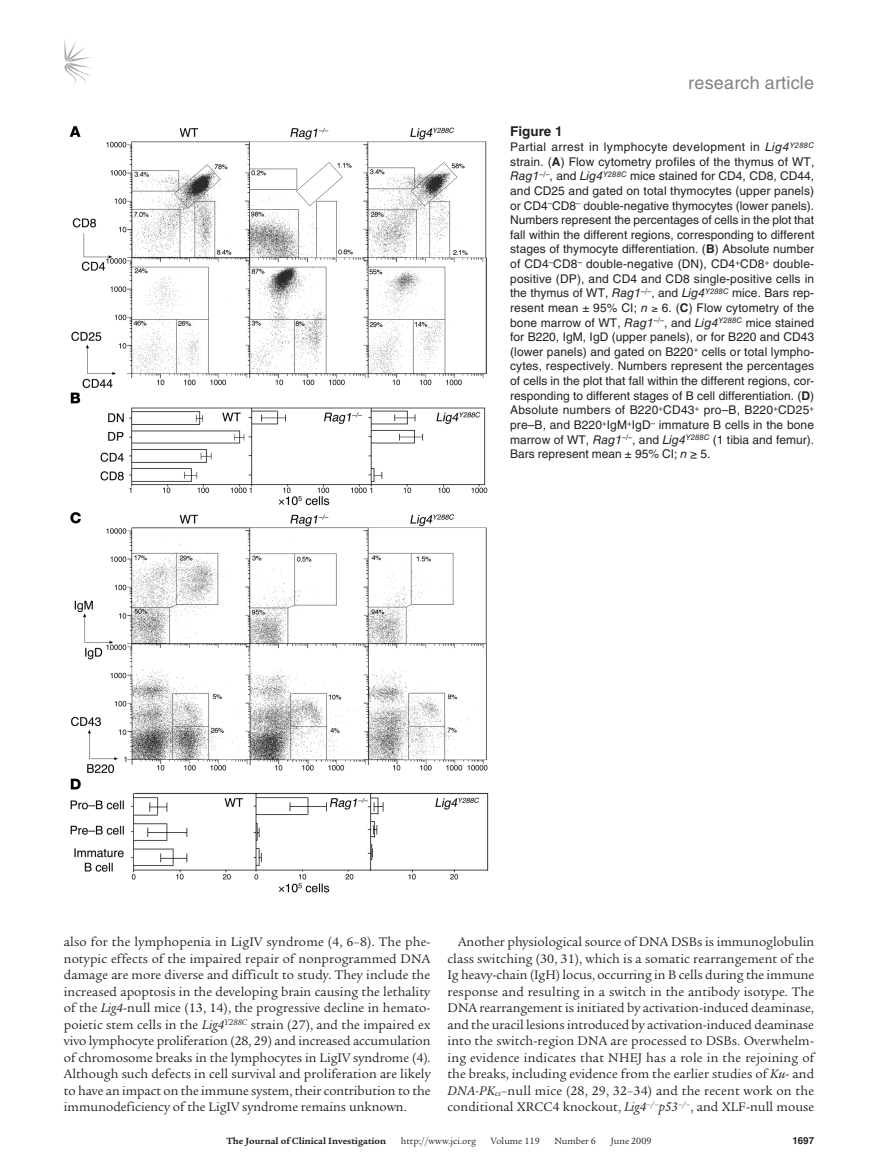
<style>
.page{position:relative;width:878px;height:1174px;background:#fff}
.page>*{position:absolute;margin:0;border:0;box-sizing:border-box;transform-origin:0 0}
.t1{font:18px "Helvetica LT Std";letter-spacing:.01em;color:#808285}
.t2{font:13.5px/16.5px "Legacy Serif Std";color:#231f20;text-align:justify}
.t3{font:700 13.5px "Helvetica LT Std";color:#231f20}
.t4{font:12px/14.7px "Helvetica LT Std";color:#231f20;text-align:justify}
.t5{font:9.75px "Legacy Serif Std";color:#231f20}
.t6{font:700 9.75px "Legacy Serif Std";color:#231f20}
.t7{font:700 9.75px "Helvetica LT Std";color:#231f20}
.s1{font-style:italic}
.s2{font-weight:700}
</style>
<div class="page">
<svg style="left:64px;top:39px;width:27px;height:45px"></svg>
<img style="left:69px;top:126px;width:420px;height:767px">
<h1 class="t1" style="left:688px;top:72px;width:127px">research article</h1>
<p class="t3" style="left:510px;top:123px;width:54px">Figure 1</p>
<p class="t4" style="left:510px;top:139px;width:306px">Partial arrest in lymphocyte development in <span class="s1">Lig4</span><sup>Y288C </sup>strain. (<span class="s2">A</span>) Flow cytometry profiles of the thymus of WT, <span class="s1">Rag1</span><sup>–/–</sup>, and <span class="s1">Lig4</span><sup>Y288C</sup> mice stained for CD4, CD8, CD44, and CD25 and gated on total thymocytes (upper panels) or CD4<sup>–</sup>CD8<sup>–</sup> double-negative thymocytes (lower panels).<br>Numbers represent the percentages of cells in the plot that fall within the different regions, corresponding to different stages of thymocyte differentiation. (<span class="s2">B</span>) Absolute number of CD4<sup>–</sup>CD8<sup>–</sup> double-negative (DN), CD4<sup>+</sup>CD8<sup>+</sup> double&shy;positive (DP), and CD4 and CD8 single-positive cells in the thymus of WT, <span class="s1">Rag1</span><sup>–/–</sup>, and <span class="s1">Lig4</span><sup>Y288C</sup> mice. Bars rep&shy;resent mean ± 95% CI; <span class="s1">n</span> ≥ 6. (<span class="s2">C</span>) Flow cytometry of the bone marrow of WT, <span class="s1">Rag1</span><sup>–/–</sup>, and <span class="s1">Lig4</span><sup>Y288C</sup> mice stained for B220, IgM, IgD (upper panels), or for B220 and CD43 (lower panels) and gated on B220<sup>+</sup> cells or total lympho&shy;cytes, respectively. Numbers represent the percentages of cells in the plot that fall within the different regions, cor&shy;responding to different stages of B cell differentiation. (<span class="s2">D</span>)<br>Absolute numbers of B220<sup>+</sup>CD43<sup>+</sup> pro–B, B220<sup>+</sup>CD25<sup>+ </sup>pre–B, and B220<sup>+</sup>IgM<sup>+</sup>IgD<sup>–</sup> immature B cells in the bone marrow of WT, <span class="s1">Rag1</span><sup>–/–</sup>, and <span class="s1">Lig4</span><sup>Y288C</sup> (1 tibia and femur).<br>Bars represent mean ± 95% CI; <span class="s1">n</span> ≥ 5.</p>
<p class="t2" style="left:64px;top:933px;width:368px">also for the lymphopenia in LigIV syndrome (4, 6–8). The phe&shy;notypic effects of the impaired repair of nonprogrammed DNA damage are more diverse and difficult to study. They include the increased apoptosis in the developing brain causing the lethality of the <span class="s1">Lig4</span>-null mice (13, 14), the progressive decline in hemato&shy;poietic stem cells in the <span class="s1">Lig4</span><sup>Y288C</sup> strain (27), and the impaired ex vivo lymphocyte proliferation (28, 29) and increased accumulation of chromosome breaks in the lymphocytes in LigIV syndrome (4).<br>Although such defects in cell survival and proliferation are likely to have an impact on the immune system, their contribution to the immunodeficiency of the LigIV syndrome remains unknown.</p>
<p class="t2" style="left:447px;top:933px;width:368px;text-indent:11px">Another physiological source of DNA DSBs is immunoglobulin class switching (30, 31), which is a somatic rearrangement of the Ig heavy-chain (IgH) locus, occurring in B cells during the immune response and resulting in a switch in the antibody isotype. The DNA rearrangement is initiated by activation-induced deaminase, and the uracil lesions introduced by activation-induced deaminase into the switch-region DNA are processed to DSBs. Overwhelm&shy;ing evidence indicates that NHEJ has a role in the rejoining of the breaks, including evidence from the earlier studies of <span class="s1">Ku</span>- and <span class="s1">DNA-PK</span><sub>cs</sub>–null mice (28, 29, 32–34) and the recent work on the conditional XRCC4 knockout, <span class="s1">Lig4</span><sup>–/–</sup><span class="s1">p53</span><sup>–/–</sup>, and XLF-null mouse</p>
<p class="t6" style="left:226px;top:1135px;width:161px">The Journal of Clinical Investigation</p>
<p class="t5" style="left:401px;top:1135px;width:77px">http://www.jci.org</p>
<p class="t5" style="left:490px;top:1135px;width:50px">Volume 119</p>
<p class="t5" style="left:554px;top:1135px;width:43px">Number 6</p>
<p class="t5" style="left:610px;top:1135px;width:42px">June 2009</p>
<p class="t7" style="left:792px;top:1134px;width:23px">1697</p>
</div>
